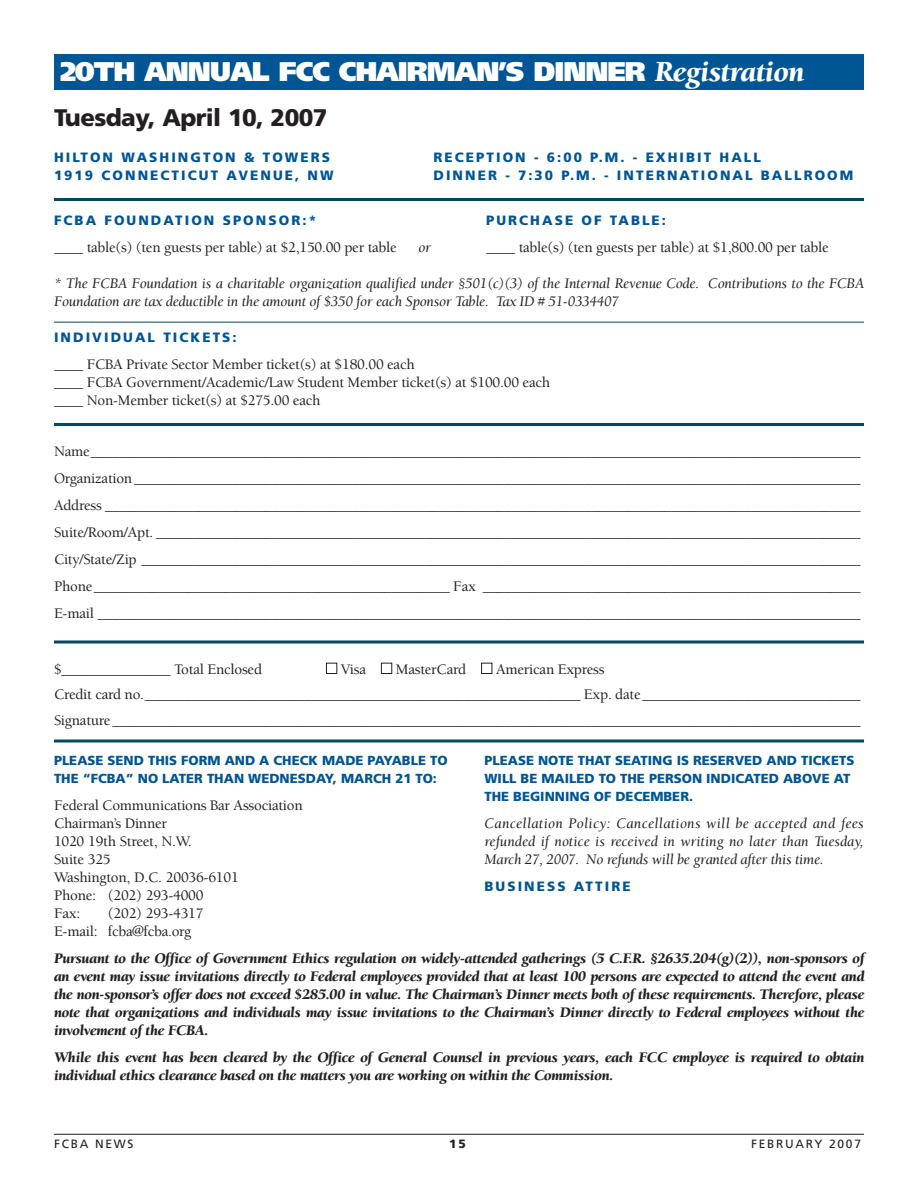
<style>
.page{position:relative;width:918px;height:1188px;background:#fff}
.page>*{position:absolute;margin:0;border:0;box-sizing:border-box;transform-origin:0 0}
.t1{font:900 27px "Frutiger";letter-spacing:-.035em;color:#fff}
.t2{font:900 24px "Frutiger";letter-spacing:-.025em;color:#231f20}
.t3{font:500 15px/18px "Berkeley";letter-spacing:-.015em;color:#231f20}
.t4{font:italic 900 15px/18px "Berkeley";letter-spacing:-.015em;color:#231f20;text-align:justify}
.t5{font:italic 15px/18px "Berkeley";letter-spacing:-.015em;color:#231f20}
.t6{font:900 13.5px/18px "Frutiger";letter-spacing:.155em;color:#005595}
.t7{font:900 13.2px/18px "Frutiger";color:#005595}
.t8{font:12px "Frutiger";letter-spacing:.14em;color:#231f20}
.t9{font:900 12px "Frutiger";color:#231f20}
.s1{font-family:"Berkeley";font-style:italic;font-size:30px}
.s2{color:#fff}
</style>
<div class="page">
<hr style="left:54px;top:1134px;width:810px;height:1px;background:#231f20">
<div style="left:54px;top:54px;width:810px;height:36px;background:#005595"></div>
<hr style="left:54px;top:198px;width:810px;height:3px;background:#004960">
<hr style="left:54px;top:322px;width:810px;height:1px;background:#004960">
<hr style="left:54px;top:423px;width:810px;height:3px;background:#004960">
<svg style="left:54px;top:640px;width:810px;height:4px;background:#3f7687"></svg>
<hr style="left:54px;top:740px;width:810px;height:2px;background:#004960">
<h1 class="t1" style="left:60px;top:61px;width:746px">20TH ANNUAL FCC CHAIRMAN’S DINNER <span class="s1">Registration</span></h1>
<h2 class="t2" style="left:54px;top:108px;width:275px">Tuesday, April 10, 2007</h2>
<p class="t6" style="left:54px;top:149px;width:281px">HILTON WASHINGTON &amp; TOWERS<br>1919 CONNECTICUT AVENUE, NW</p>
<p class="t6" style="left:54px;top:212px;width:264px">FCBA FOUNDATION SPONSOR:*</p>
<p class="t6" style="left:486px;top:212px;width:182px">PURCHASE OF TABLE:</p>
<p class="t3" style="left:54px;top:240px;width:344px">____ table(s) (ten guests per table) at $2,150.00 per table</p>
<p class="t5" style="left:418px;top:240px;width:14px">or</p>
<p class="t3" style="left:486px;top:240px;width:344px">____ table(s) (ten guests per table) at $1,800.00 per table</p>
<p class="t5" style="left:54px;top:276px;width:812px">* The FCBA Foundation is a charitable organization qualified under §501(c)(3) of the Internal Revenue Code. Contributions to the FCBA<br>Foundation are tax deductible in the amount of $350 for each Sponsor Table. Tax ID # 51-0334407</p>
<p class="t6" style="left:54px;top:329px;width:184px">INDIVIDUAL TICKETS:</p>
<p class="t3" style="left:54px;top:357px;width:498px">____ FCBA Private Sector Member ticket(s) at $180.00 each<br>____ FCBA Government/Academic/Law Student Member ticket(s) at $100.00 each ____ Non-Member ticket(s) at $275.00 each</p>
<p class="t3" style="left:54px;top:439px;width:808px;line-height:27px;text-align:justify">Name__________________________________________________________________________________________________________ Organization ____________________________________________________________________________________________________ Address ________________________________________________________________________________________________________ Suite/Room/Apt. _________________________________________________________________________________________________ City/State/Zip ___________________________________________________________________________________________________ Phone_________________________________________________ Fax ____________________________________________________ E-mail _________________________________________________________________________________________________________</p>
<p class="t6" style="left:433px;top:149px;width:421px">RECEPTION - 6:00 P.M. - EXHIBIT HALL<br>DINNER - 7:30 P.M. - INTERNATIONAL BALLROOM</p>
<p class="t3" style="left:54px;top:657px;width:808px;line-height:25.5px;text-indent:272px"><span class="s2">■</span> Visa <span class="s2">■</span> MasterCard <span class="s2">■</span> American Express<br>Credit card no.____________________________________________________________ Exp. date______________________________<br>Signature_______________________________________________________________________________________________________</p>
<p class="t7" style="left:54px;top:752px;width:395px">PLEASE SEND THIS FORM AND A CHECK MADE PAYABLE TO<br>THE “FCBA” NO LATER THAN WEDNESDAY, MARCH 21 TO:</p>
<p class="t3" style="left:54px;top:798px;width:250px">Federal Communications Bar Association<br>Chairman’s Dinner<br>1020 19th Street, N.W.<br>Suite 325<br>Washington, D.C. 20036-6101<br>Phone: (202) 293-4000<br>Fax:</p>
<p class="t3" style="left:54px;top:661px;width:210px">$_______________ Total Enclosed</p>
<p class="t7" style="left:484px;top:752px;width:371px">PLEASE NOTE THAT SEATING IS RESERVED AND TICKETS<br>WILL BE MAILED TO THE PERSON INDICATED ABOVE AT<br>THE BEGINNING OF DECEMBER.</p>
<p class="t5" style="left:484px;top:816px;width:381px;text-align:justify">Cancellation Policy: Cancellations will be accepted and fees refunded if notice is received in writing no later than Tuesday, March 27, 2007. No refunds will be granted after this time.</p>
<p class="t6" style="left:484px;top:878px;width:148px">BUSINESS ATTIRE</p>
<p class="t3" style="left:54px;top:906px;width:151px;text-indent:54px">(202) 293-4317<br>E-mail: fcba@fcba.org</p>
<p class="t4" style="left:54px;top:951px;width:812px">Pursuant to the Office of Government Ethics regulation on widely-attended gatherings (5 C.F.R. §2635.204(g)(2)), non-sponsors of an event may issue invitations directly to Federal employees provided that at least 100 persons are expected to attend the event and the non-sponsor’s offer does not exceed $285.00 in value. The Chairman’s Dinner meets both of these requirements. Therefore, please note that organizations and individuals may issue invitations to the Chairman’s Dinner directly to Federal employees without the involvement of the FCBA.</p>
<p class="t4" style="left:54px;top:1050px;width:812px">While this event has been cleared by the Office of General Counsel in previous years, each FCC employee is required to obtain individual ethics clearance based on the matters you are working on within the Commission.</p>
<p class="t8" style="left:54px;top:1139px;width:81px">FCBA NEWS</p>
<p class="t9" style="left:449px;top:1139px;width:18px">15</p>
<p class="t8" style="left:751px;top:1139px;width:111px">FEBRUARY 2007</p>
</div>
